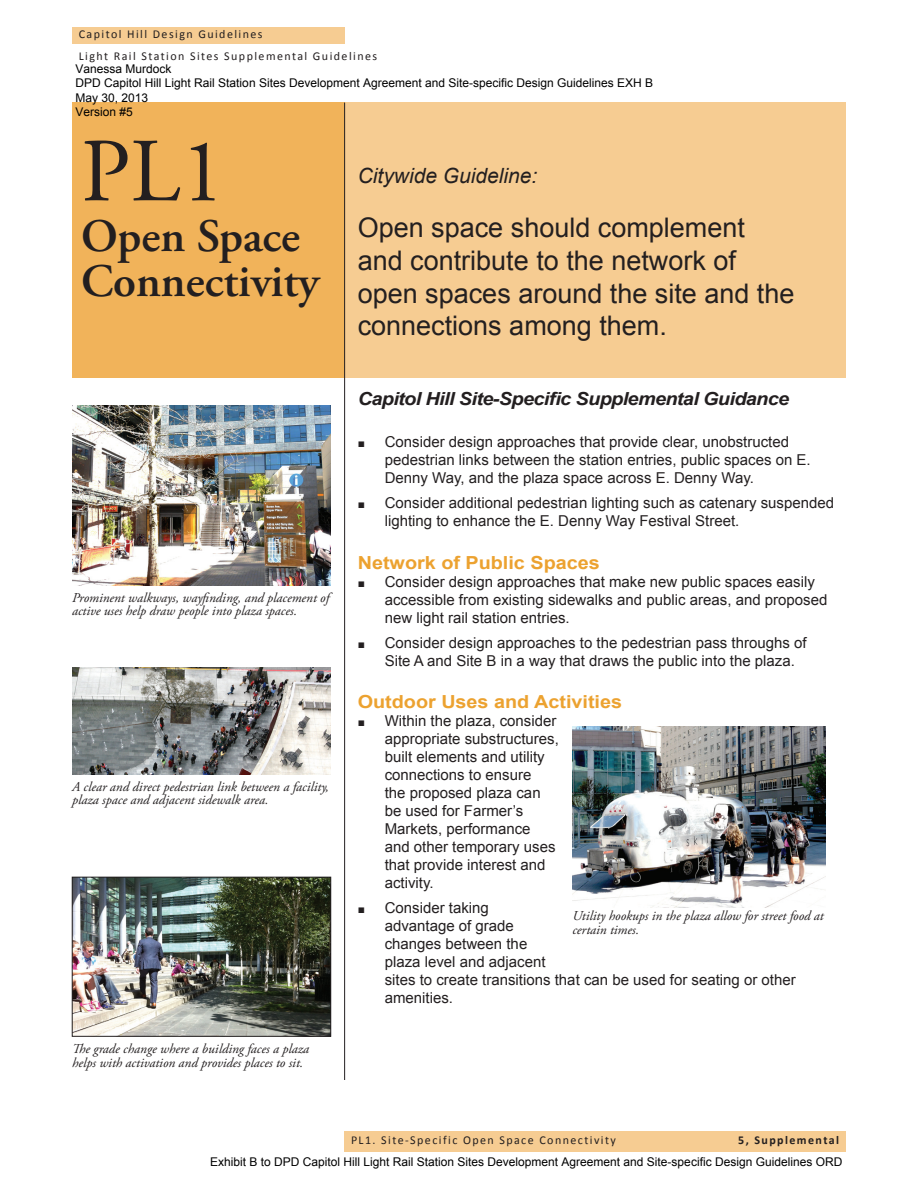
<style>
.page{position:relative;width:918px;height:1188px;background:#fff}
.page>*{position:absolute;margin:0;border:0;box-sizing:border-box;transform-origin:0 0}
.t1{font:90px "Adobe Garamond Pro";color:#231f20}
.t2{font:600 46.5px/45px "Adobe Garamond Pro";color:#231f20}
.t3{font:27px/33px "Arial";color:#231f20}
.t4{font:italic 21px "Arial";color:#231f20}
.t5{font:700 18px "Arial";color:#eca230;scale:1.1 1}
.t6{font:italic 700 18px "Arial";letter-spacing:-.03em;color:#231f20;scale:1.1 1}
.t7{font:15px/18px "Arial";color:#231f20}
.t8{font:italic 13.5px/13.5px "Adobe Garamond Pro";color:#231f20}
.t9{font:12px/14.4px "Arial";color:#000}
.t10{font:12px/21.6px "Calibri";letter-spacing:.12em;color:#231f20}
.t11{font:700 12px "Calibri";letter-spacing:.12em;color:#231f20}
.s1{font-size:12px}
</style>
<div class="page">
<div style="left:344px;top:1131px;width:502px;height:20px;background:#f6cc92"></div>
<div style="left:72px;top:27px;width:272px;height:16px;background:#f6cc92"></div>
<div style="left:345px;top:103px;width:501px;height:275px;background:#f6cc92"></div>
<div style="left:72px;top:103px;width:272px;height:275px;background:#f1b35a"></div>
<img style="left:74px;top:879px;width:255px;height:156px">
<div style="left:72px;top:877px;width:259px;height:160px;border:1px solid #231f20"></div>
<img style="left:72px;top:667px;width:259px;height:107px">
<img style="left:72px;top:405px;width:259px;height:180px">
<img style="left:572px;top:727px;width:253px;height:180px">
<hr style="left:344px;top:103px;width:1px;height:977px;background:#231f20">
<p class="t10" style="left:79px;top:23px;width:300px">Capitol Hill Design Guidelines<br>Light Rail Station Sites Supplemental Guidelines</p>
<p class="t9" style="left:76px;top:62px;width:579px">Vanessa Murdock<br>DPD Capitol Hill Light Rail Station Sites Development Agreement and Site-specific Design Guidelines EXH B May 30, 2013<br>Version #5</p>
<h1 class="t1" style="left:81px;top:118px;width:146px">PL1</h1>
<h2 class="t2" style="left:81px;top:214px;width:240px">Open Space<br>Connectivity</h2>
<p class="t8" style="left:72px;top:591px;width:259px">Prominent walkways, wayfinding, and placement of active uses help draw people into plaza spaces.</p>
<p class="t8" style="left:72px;top:780px;width:258px">A clear and direct pedestrian link between a facility, plaza space and adjacent sidewalk area.</p>
<p class="t8" style="left:72px;top:1042px;width:239px">The grade change where a building faces a plaza helps with activation and provides places to sit.</p>
<h3 class="t4" style="left:358px;top:162px;width:181px">Citywide Guideline:</h3>
<h3 class="t3" style="left:358px;top:211px;width:438px">Open space should complement and contribute to the network of open spaces around the site and the connections among them.</h3>
<p class="t6" style="left:358px;top:387px;width:394px">Capitol Hill Site-Specific Supplemental Guidance</p>
<p class="t7" style="left:385px;top:433px;width:428px;text-indent:-27px"><span class="s1">■</span> Consider design approaches that provide clear, unobstructed pedestrian links between the station entries, public spaces on E.<br>Denny Way, and the plaza space across E. Denny Way.</p>
<p class="t7" style="left:385px;top:494px;width:451px;text-indent:-27px"><span class="s1">■</span> Consider additional pedestrian lighting such as catenary suspended lighting to enhance the E. Denny Way Festival Street.</p>
<p class="t5" style="left:358px;top:551px;width:222px">Network of Public Spaces</p>
<p class="t7" style="left:385px;top:573px;width:444px;text-indent:-27px"><span class="s1">■</span> Consider design approaches that make new public spaces easily accessible from existing sidewalks and public areas, and proposed new light rail station entries.</p>
<p class="t7" style="left:385px;top:633px;width:423px;text-indent:-27px"><span class="s1">■</span> Consider design approaches to the pedestrian pass throughs of<br>Site A and Site B in a way that draws the public into the plaza.</p>
<p class="t5" style="left:358px;top:690px;width:242px">Outdoor Uses and Activities</p>
<p class="t7" style="left:385px;top:712px;width:176px;text-indent:-27px"><span class="s1">■</span> Within the plaza, consider appropriate substructures, built elements and utility connections to ensure<br>the proposed plaza can be used for Farmer’s<br>Markets, performance and other temporary uses that provide interest and activity.</p>
<p class="t7" style="left:385px;top:899px;width:413px;text-indent:-27px"><span class="s1">■</span> Consider taking<br>advantage of grade<br>changes between the<br>plaza level and adjacent<br>sites to create transitions that can be used for seating or other amenities.</p>
<p class="t8" style="left:572px;top:909px;width:253px">Utility hookups in the plaza allow for street food at certain times.</p>
<p class="t10" style="left:351px;top:1129px;width:266px">PL1. Site-Specific Open Space Connectivity</p>
<p class="t11" style="left:738px;top:1133px;width:103px">5, Supplemental</p>
<p class="t9" style="left:210px;top:1155px;width:634px">Exhibit B to DPD Capitol Hill Light Rail Station Sites Development Agreement and Site-specific Design Guidelines ORD</p>
</div>
